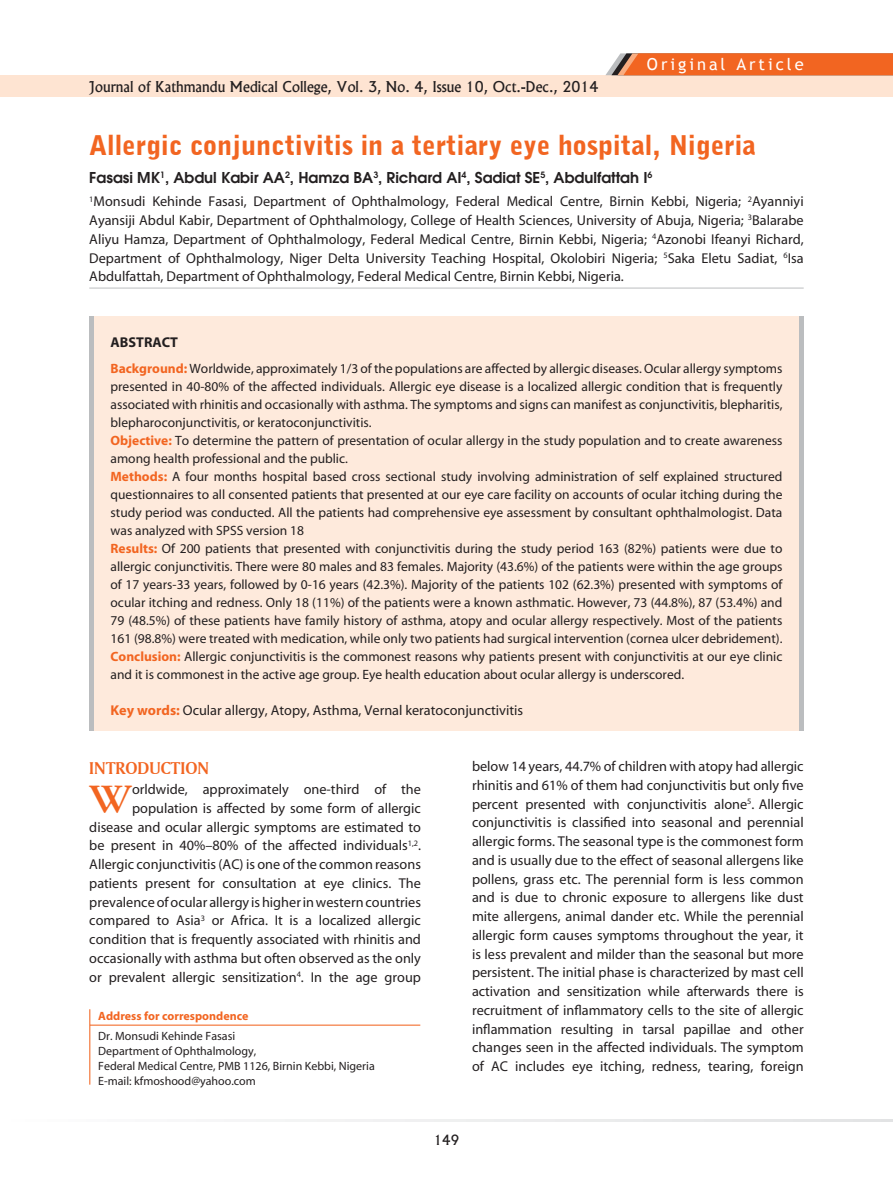
<style>
.page{position:relative;width:893px;height:1191px;background:#fff}
.page>*{position:absolute;margin:0;border:0;box-sizing:border-box;transform-origin:0 0}
.t1{font:700 44.7px "American Garamond BT";color:#f26521}
.t2{font:900 27px "Bell Gothic BT";color:#f26521}
.t3{font:18px "Amerigo BT Bold A";color:#f26521}
.t4{font:16.5px "Trebuchet MS";letter-spacing:.18em;color:#fff}
.t5{font:600 15px "Avant Garde";color:#231f20}
.t6{font:14.25px/18.8px "Myriad";color:#231f20;text-align:justify}
.t7{font:14.25px "Alaska";color:#231f20}
.t8{font:700 14.25px "Myriad";color:#231f20}
.t9{font:13.5px/18px "Myriad";color:#231f20}
.t10{font:13.5px "Alaska";color:#231f20}
.t11{font:12px/15px "Myriad";color:#231f20}
.t12{font:700 12px "Myriad";color:#f26521}
.s1{font-weight:700;color:#f26521}
</style>
<div class="page">
<div style="left:0;top:75px;width:893px;height:22px;background:#fee4d2"></div>
<svg style="left:606px;top:53px;width:287px;height:22px;background:#ec6b2d"></svg>
<svg style="left:256px;top:1119px;width:637px;height:2px"></svg>
<div style="left:89px;top:317px;width:715px;height:414px;background:#feeadc"></div>
<div style="left:89px;top:317px;width:5px;height:414px;background:#bbbdbf"></div>
<div style="left:799px;top:317px;width:5px;height:414px;background:#bbbdbf"></div>
<hr style="left:89px;top:1009px;width:1px;height:75px;background:#f26521">
<hr style="left:90px;top:1024px;width:330px;height:1px;background:#f26521">
<hr style="left:89px;top:288px;width:715px;height:1px;background:#bbbdbf">
<p class="t7" style="left:89px;top:78px;width:511px">Journal of Kathmandu Medical College, Vol. 3, No. 4, Issue 10, Oct.-Dec., 2014</p>
<p class="t4" style="left:647px;top:55px;width:158px">Original Article</p>
<h2 class="t2" style="left:89px;top:128px;width:668px">Allergic conjunctivitis in a tertiary eye hospital, Nigeria</h2>
<p class="t5" style="left:89px;top:168px;width:565px">Fasasi MK<sup>1</sup>, Abdul Kabir AA<sup>2</sup>, Hamza BA<sup>3</sup>, Richard AI<sup>4</sup>, Sadiat SE<sup>5</sup>, Abdulfattah I<sup>6</sup></p>
<p class="t6" style="left:89px;top:193px;width:716px"><sup>1</sup>Monsudi Kehinde Fasasi, Department of Ophthalmology, Federal Medical Centre, Birnin Kebbi, Nigeria; <sup>2</sup>Ayanniyi Ayansiji Abdul Kabir, Department of Ophthalmology, College of Health Sciences, University of Abuja, Nigeria; <sup>3</sup>Balarabe Aliyu Hamza, Department of Ophthalmology, Federal Medical Centre, Birnin Kebbi, Nigeria; <sup>4</sup>Azonobi Ifeanyi Richard, Department of Ophthalmology, Niger Delta University Teaching Hospital, Okolobiri Nigeria; <sup>5</sup>Saka Eletu Sadiat, <sup>6</sup>Isa Abdulfattah, Department of Ophthalmology, Federal Medical Centre, Birnin Kebbi, Nigeria.</p>
<p class="t8" style="left:111px;top:337px;width:69px">ABSTRACT</p>
<p class="t9" style="left:111px;top:361px;width:673px"><span class="s1">Background:</span> Worldwide, approximately 1/3 of the populations are affected by allergic diseases. Ocular allergy symptoms presented in 40-80% of the affected individuals. Allergic eye disease is a localized allergic condition that is frequently associated with rhinitis and occasionally with asthma. The symptoms and signs can manifest as conjunctivitis, blepharitis, blepharoconjunctivitis, or keratoconjunctivitis.<br><span class="s1">Objective:</span> To determine the pattern of presentation of ocular allergy in the study population and to create awareness among health professional and the public.<br><span class="s1">Methods:</span> A four months hospital based cross sectional study involving administration of self explained structured questionnaires to all consented patients that presented at our eye care facility on accounts of ocular itching during the study period was conducted. All the patients had comprehensive eye assessment by consultant ophthalmologist. Data was analyzed with SPSS version 18<br><span class="s1">Results:</span> Of 200 patients that presented with conjunctivitis during the study period 163 (82%) patients were due to allergic conjunctivitis. There were 80 males and 83 females. Majority (43.6%) of the patients were within the age groups of 17 years-33 years, followed by 0-16 years (42.3%). Majority of the patients 102 (62.3%) presented with symptoms of ocular itching and redness. Only 18 (11%) of the patients were a known asthmatic. However, 73 (44.8%), 87 (53.4%) and 79 (48.5%) of these patients have family history of asthma, atopy and ocular allergy respectively. Most of the patients 161 (98.8%) were treated with medication, while only two patients had surgical intervention (cornea ulcer debridement).<br><span class="s1">Conclusion:</span> Allergic conjunctivitis is the commonest reasons why patients present with conjunctivitis at our eye clinic and it is commonest in the active age group. Eye health education about ocular allergy is underscored.</p>
<p class="t6" style="left:111px;top:702px;width:414px"><span class="s1">Key words:</span> Ocular allergy, Atopy, Asthma, Vernal keratoconjunctivitis</p>
<p class="t3" style="left:89px;top:757px;width:121px">INTRODUCTION</p>
<h1 class="t1" style="left:89px;top:772px;width:44px">W</h1>
<p class="t6" style="left:89px;top:781px;width:333px;text-align:right">orldwide, approximately one-third of the population is affected by some form of allergic disease and ocular allergic symptoms are estimated to be present in 40%–80% of the affected individuals<sup>1,2</sup>.<br>Allergic conjunctivitis (AC) is one of the common reasons patients present for consultation at eye clinics. The prevalence of ocular allergy is higher in western countries compared to Asia<sup>3</sup> or Africa. It is a localized allergic condition that is frequently associated with rhinitis and occasionally with asthma but often observed as the only or prevalent allergic sensitization<sup>4</sup>. In the age group</p>
<p class="t12" style="left:98px;top:1011px;width:152px">Address for correspondence</p>
<p class="t11" style="left:98px;top:1029px;width:278px">Dr. Monsudi Kehinde Fasasi<br>Department of Ophthalmology,<br>Federal Medical Centre, PMB 1126, Birnin Kebbi, Nigeria E-mail: kfmoshood@yahoo.com</p>
<p class="t6" style="left:472px;top:758px;width:333px">below 14 years, 44.7% of children with atopy had allergic rhinitis and 61% of them had conjunctivitis but only five percent presented with conjunctivitis alone<sup>5</sup>. Allergic conjunctivitis is classified into seasonal and perennial allergic forms. The seasonal type is the commonest form and is usually due to the effect of seasonal allergens like pollens, grass etc. The perennial form is less common and is due to chronic exposure to allergens like dust mite allergens, animal dander etc. While the perennial allergic form causes symptoms throughout the year, it is less prevalent and milder than the seasonal but more persistent. The initial phase is characterized by mast cell activation and sensitization while afterwards there is recruitment of inflammatory cells to the site of allergic inflammation resulting in tarsal papillae and other changes seen in the affected individuals. The symptom of AC includes eye itching, redness, tearing, foreign</p>
<p class="t10" style="left:434px;top:1131px;width:27px">149</p>
</div>
